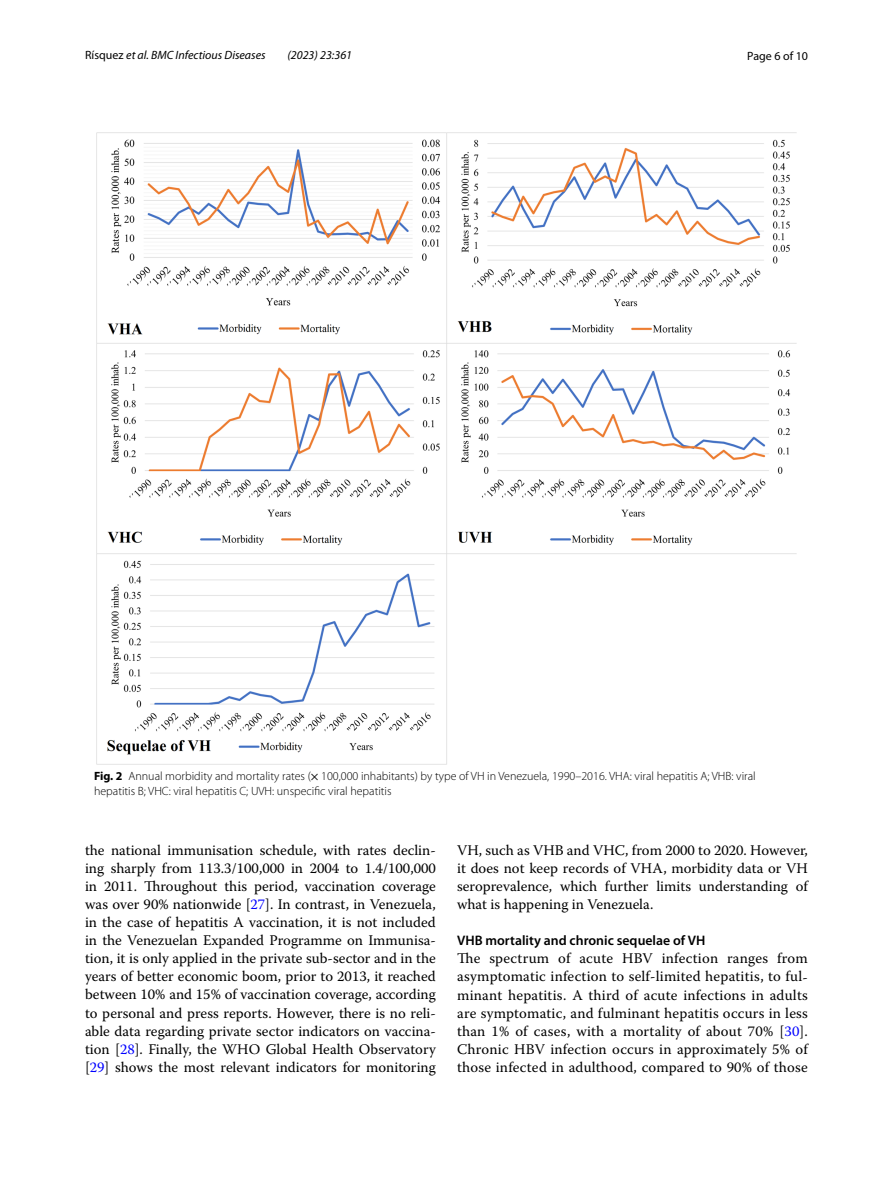
<style>
.page{position:relative;width:893px;height:1187px;background:#fff}
.page>*{position:absolute;margin:0;border:0;box-sizing:border-box;transform-origin:0 0}
.t1{font:14.7px/18px "Warnock Pro";color:#000;text-align:justify}
.t2{font:600 13.8px "Myriad Pro";color:#000}
.t3{font:300 12px/15px "Myriad Pro";color:#000}
.t4{font:italic 12px "Myriad Pro";color:#000}
.t5{font:12px "Myriad Pro";color:#000}
.s1{font-style:normal}
.s2{font-weight:700}
.s3{font-family:"STIX";font-weight:400}
.s4{color:#00f}
</style>
<div class="page">
<img style="left:96px;top:133px;width:701px;height:631px">
<p class="t4" style="left:85px;top:48px;width:182px"><span class="s1">Rísquez</span> et al. BMC Infectious Diseases</p>
<p class="t4" style="left:287px;top:48px;width:66px">(2023) 23:361</p>
<p class="t5" style="left:747px;top:48px;width:62px">Page 6 of 10</p>
<p class="t3" style="left:94px;top:768px;width:663px"><span class="s2">Fig. 2</span> Annual morbidity and mortality rates (<span class="s3">×</span> 100,000 inhabitants) by type of VH in Venezuela, 1990–2016. VHA: viral hepatitis A; VHB: viral hepatitis B; VHC: viral hepatitis C; UVH: unspecific viral hepatitis</p>
<p class="t1" style="left:85px;top:841px;width:352px">the national immunisation schedule, with rates declin&shy;ing sharply from 113.3/100,000 in 2004 to 1.4/100,000 in 2011. Throughout this period, vaccination coverage was over 90% nationwide [<span class="s4">27</span>]. In contrast, in Venezuela, in the case of hepatitis A vaccination, it is not included in the Venezuelan Expanded Programme on Immunisa&shy;tion, it is only applied in the private sub-sector and in the years of better economic boom, prior to 2013, it reached between 10% and 15% of vaccination coverage, according to personal and press reports. However, there is no reli&shy;able data regarding private sector indicators on vaccina&shy;tion [<span class="s4">28</span>]. Finally, the WHO Global Health Observatory [<span class="s4">29</span>] shows the most relevant indicators for monitoring</p>
<p class="t1" style="left:457px;top:841px;width:352px">VH, such as VHB and VHC, from 2000 to 2020. However, it does not keep records of VHA, morbidity data or VH seroprevalence, which further limits understanding of what is happening in Venezuela.</p>
<p class="t2" style="left:457px;top:932px;width:250px">VHB mortality and chronic sequelae of VH</p>
<p class="t1" style="left:457px;top:949px;width:352px">The spectrum of acute HBV infection ranges from asymptomatic infection to self-limited hepatitis, to ful&shy;minant hepatitis. A third of acute infections in adults are symptomatic, and fulminant hepatitis occurs in less than 1% of cases, with a mortality of about 70% [<span class="s4">30</span>].<br>Chronic HBV infection occurs in approximately 5% of those infected in adulthood, compared to 90% of those</p>
</div>
